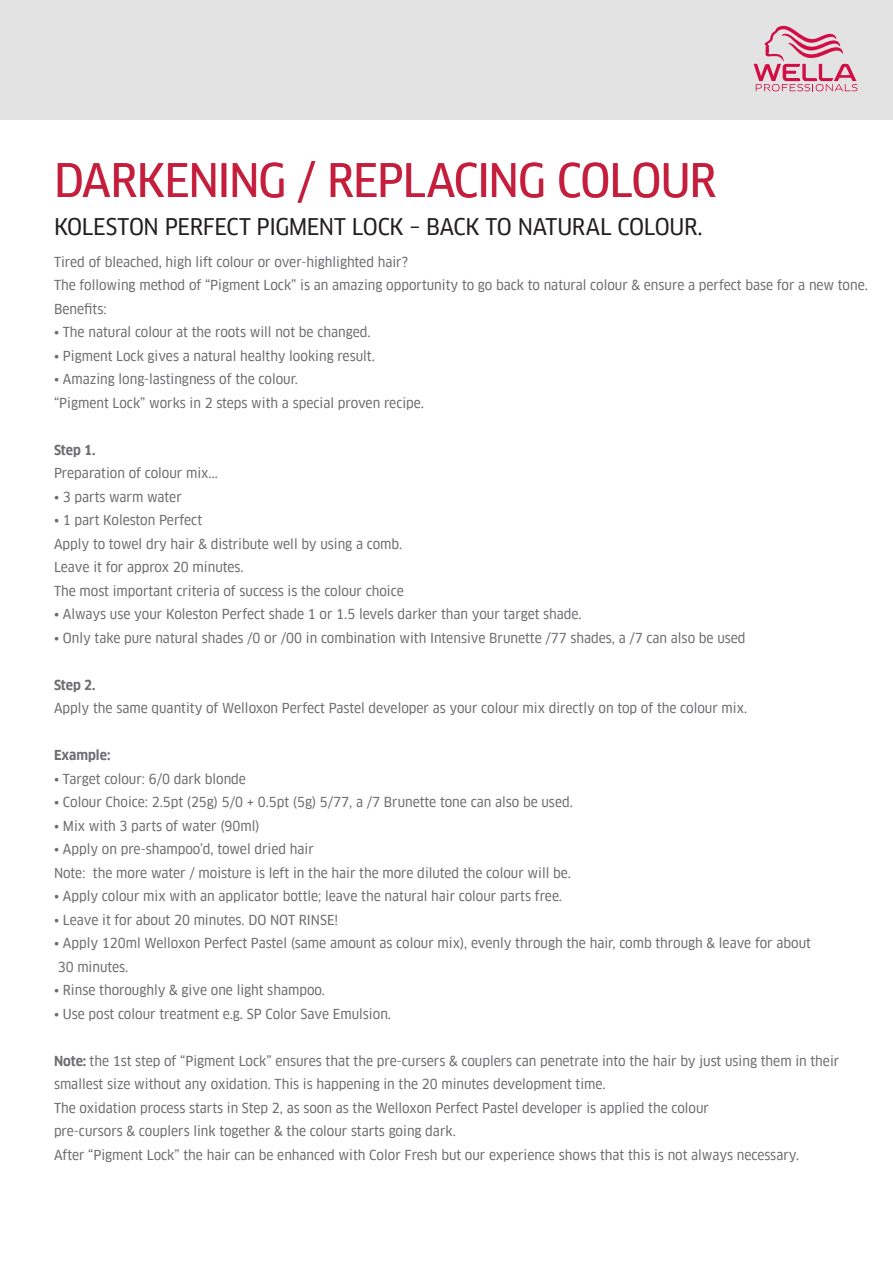
<style>
.page{position:relative;width:893px;height:1263px;background:#fff}
.page>*{position:absolute;margin:0;border:0;box-sizing:border-box;transform-origin:0 0}
.t1{font:45px "Clan Narrow News";letter-spacing:-.025em;color:#c41e3c}
.t2{font:22.5px "Clan Narrow News";letter-spacing:-.015em;color:#231f20}
.t3{font:13.5px/23.5px "Clan Narrow News";color:#6c6d70}
.t4{font:700 13.5px "Clan Narrow";color:#6c6d70}
.s1{font-family:"Clan Narrow";font-weight:700}
</style>
<div class="page">
<div style="left:0;top:0;width:893px;height:119px;background:#e4e3e3"></div>
<svg style="left:754px;top:26px;width:103px;height:65px"></svg>
<h1 class="t1" style="left:54px;top:156px;width:664px">DARKENING / REPLACING COLOUR</h1>
<h2 class="t2" style="left:54px;top:214px;width:650px">KOLESTON PERFECT PIGMENT LOCK – BACK TO NATURAL COLOUR.</h2>
<p class="t3" style="left:54px;top:250px;width:815px">Tired of bleached, high lift colour or over-highlighted hair?<br>The following method of “Pigment Lock” is an amazing opportunity to go back to natural colour &amp; ensure a perfect base for a new tone.<br>Benefits:</p>
<p class="t3" style="left:54px;top:320px;width:318px">• The natural colour at the roots will not be changed.</p>
<p class="t3" style="left:54px;top:344px;width:322px">• Pigment Lock gives a natural healthy looking result.</p>
<p class="t3" style="left:54px;top:367px;width:371px">• Amazing long-lastingness of the colour.<br>“Pigment Lock” works in 2 steps with a special proven recipe.</p>
<p class="t4" style="left:54px;top:442px;width:43px">Step 1.</p>
<p class="t3" style="left:54px;top:461px;width:165px">Preparation of colour mix...</p>
<p class="t3" style="left:54px;top:485px;width:129px">• 3 parts warm water</p>
<p class="t3" style="left:54px;top:508px;width:351px">• 1 part Koleston Perfect<br>Apply to towel dry hair &amp; distribute well by using a comb.<br>Leave it for approx 20 minutes.<br>The most important criteria of success is the colour choice</p>
<p class="t3" style="left:54px;top:602px;width:529px">• Always use your Koleston Perfect shade 1 or 1.5 levels darker than your target shade.</p>
<p class="t3" style="left:54px;top:626px;width:693px">• Only take pure natural shades /0 or /00 in combination with Intensive Brunette /77 shades, a /7 can also be used</p>
<p class="t4" style="left:54px;top:677px;width:43px">Step 2.</p>
<p class="t3" style="left:54px;top:696px;width:695px">Apply the same quantity of Welloxon Perfect Pastel developer as your colour mix directly on top of the colour mix.</p>
<p class="t4" style="left:54px;top:748px;width:58px">Example:</p>
<p class="t3" style="left:54px;top:767px;width:194px">• Target colour: 6/0 dark blonde</p>
<p class="t3" style="left:54px;top:790px;width:520px">• Colour Choice: 2.5pt (25g) 5/0 + 0.5pt (5g) 5/77, a /7 Brunette tone can also be used.</p>
<p class="t3" style="left:54px;top:814px;width:207px">• Mix with 3 parts of water (90ml)</p>
<p class="t3" style="left:54px;top:838px;width:518px">• Apply on pre-shampoo’d, towel dried hair<br>Note: the more water / moisture is left in the hair the more diluted the colour will be.</p>
<p class="t3" style="left:54px;top:885px;width:510px">• Apply colour mix with an applicator bottle; leave the natural hair colour parts free.</p>
<p class="t3" style="left:54px;top:908px;width:286px">• Leave it for about 20 minutes. DO NOT RINSE!</p>
<p class="t3" style="left:54px;top:932px;width:758px">• Apply 120ml Welloxon Perfect Pastel (same amount as colour mix), evenly through the hair, comb through &amp; leave for about<br>30 minutes.</p>
<p class="t3" style="left:54px;top:979px;width:272px">• Rinse thoroughly &amp; give one light shampoo.</p>
<p class="t3" style="left:54px;top:1002px;width:339px">• Use post colour treatment e.g. SP Color Save Emulsion.</p>
<p class="t3" style="left:54px;top:1049px;width:787px"><span class="s1">Note:</span> the 1st step of “Pigment Lock” ensures that the pre-cursers &amp; couplers can penetrate into the hair by just using them in their smallest size without any oxidation. This is happening in the 20 minutes development time.<br>The oxidation process starts in Step 2, as soon as the Welloxon Perfect Pastel developer is applied the colour<br>pre-cursors &amp; couplers link together &amp; the colour starts going dark.<br>After “Pigment Lock” the hair can be enhanced with Color Fresh but our experience shows that this is not always necessary.</p>
</div>
